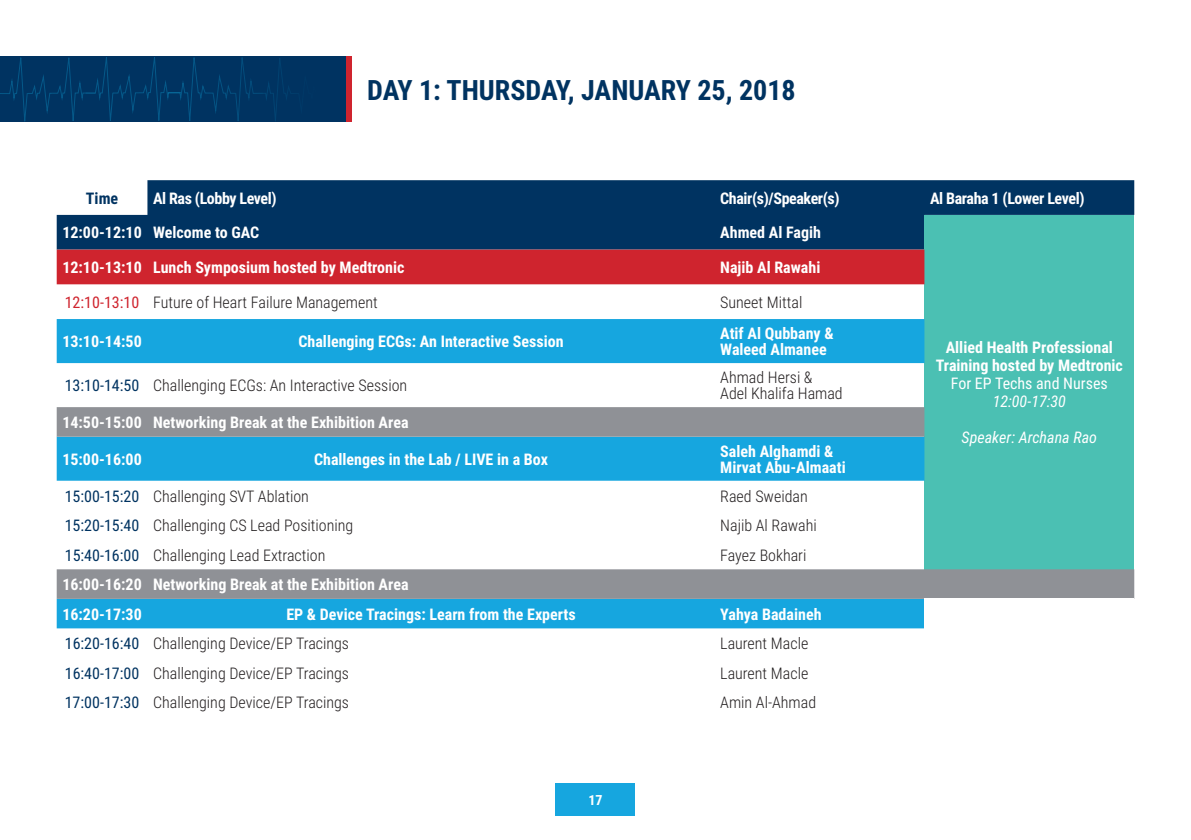
<style>
.page{position:relative;width:1191px;height:840px;background:#fff}
.page>*{position:absolute;margin:0;border:0;box-sizing:border-box;transform-origin:0 0}
.t1{font:700 28px "Roboto Condensed";color:#003361}
.t2{font:700 16px/18px "Roboto Condensed";color:#fff;text-align:center}
.t3{font:300 16px "Roboto Condensed";color:#231f20}
.t4{font:16px "Roboto Condensed";color:#003361}
.t5{font:700 16px "Roboto Condensed";letter-spacing:-.025em;color:#fff}
.t6{font:italic 16px "Roboto Condensed";color:#fff}
.t7{font:16px "Roboto Condensed";color:#fff}
.t8{font:16px "Roboto Condensed";color:#cf242e}
.t9{font:700 16px "Roboto Condensed";color:#003361}
.t10{font:700 14px "Roboto Condensed";color:#fff}
</style>
<div class="page">
<div style="left:556px;top:782px;width:79px;height:33px;background:#16a6df"></div>
<div style="left:345px;top:57px;width:6px;height:65px;background:#cf242e"></div>
<svg style="left:0;top:56px;width:349px;height:66px;background:#023563"></svg>
<div style="left:57px;top:180px;width:1077px;height:69px;background:#003361"></div>
<div style="left:924px;top:215px;width:210px;height:354px;background:#4bc0b3"></div>
<div style="left:57px;top:249px;width:867px;height:35px;background:#cf242e"></div>
<svg style="left:57px;top:319px;width:867px;height:309px;fill:#16a6df"></svg>
<svg style="left:57px;top:407px;width:1077px;height:191px"></svg>
<p class="t1" style="left:367px;top:70px;width:430px">DAY 1: THURSDAY, JANUARY 25, 2018</p>
<p class="t9" style="left:86px;top:186px;width:34px">Time</p>
<p class="t5" style="left:153px;top:186px;width:125px">Al Ras (Lobby Level)</p>
<p class="t5" style="left:720px;top:186px;width:121px">Chair(s)/Speaker(s)</p>
<p class="t5" style="left:930px;top:186px;width:156px">Al Baraha 1 (Lower Level)</p>
<p class="t2" style="left:62px;top:223px;width:81px">12:00-12:10</p>
<p class="t2" style="left:153px;top:223px;width:108px">Welcome to GAC</p>
<p class="t2" style="left:720px;top:223px;width:102px">Ahmed Al Fagih</p>
<p class="t2" style="left:62px;top:257px;width:81px">12:10-13:10</p>
<p class="t2" style="left:153px;top:257px;width:253px">Lunch Symposium hosted by Medtronic</p>
<p class="t2" style="left:720px;top:257px;width:102px">Najib Al Rawahi</p>
<p class="t8" style="left:65px;top:290px;width:76px">12:10-13:10</p>
<p class="t3" style="left:153px;top:290px;width:226px">Future of Heart Failure Management</p>
<p class="t3" style="left:720px;top:290px;width:84px">Suneet Mittal</p>
<p class="t2" style="left:62px;top:331px;width:81px">13:10-14:50</p>
<p class="t2" style="left:298px;top:331px;width:267px">Challenging ECGs: An Interactive Session</p>
<p class="t2" style="left:720px;top:323px;width:115px">Atif Al Qubbany &amp;</p>
<p class="t2" style="left:720px;top:339px;width:108px">Waleed Almanee</p>
<p class="t4" style="left:65px;top:374px;width:76px">13:10-14:50</p>
<p class="t3" style="left:153px;top:374px;width:256px">Challenging ECGs: An Interactive Session</p>
<p class="t2" style="left:62px;top:412px;width:81px">14:50-15:00</p>
<p class="t2" style="left:153px;top:412px;width:257px">Networking Break at the Exhibition Area</p>
<p class="t2" style="left:62px;top:449px;width:81px">15:00-16:00</p>
<p class="t2" style="left:314px;top:449px;width:235px">Challenges in the Lab / LIVE in a Box</p>
<p class="t3" style="left:720px;top:366px;width:94px">Ahmad Hersi &amp;</p>
<p class="t3" style="left:720px;top:382px;width:124px">Adel Khalifa Hamad</p>
<p class="t2" style="left:720px;top:441px;width:115px">Saleh Alghamdi &amp;</p>
<p class="t2" style="left:720px;top:457px;width:127px">Mirvat Abu-Almaati</p>
<p class="t4" style="left:65px;top:484px;width:76px">15:00-15:20</p>
<p class="t3" style="left:153px;top:484px;width:157px">Challenging SVT Ablation</p>
<p class="t3" style="left:720px;top:484px;width:89px">Raed Sweidan</p>
<p class="t4" style="left:65px;top:514px;width:76px">15:20-15:40</p>
<p class="t3" style="left:153px;top:514px;width:202px">Challenging CS Lead Positioning</p>
<p class="t3" style="left:720px;top:514px;width:98px">Najib Al Rawahi</p>
<p class="t4" style="left:65px;top:543px;width:76px">15:40-16:00</p>
<p class="t3" style="left:153px;top:543px;width:174px">Challenging Lead Extraction</p>
<p class="t3" style="left:720px;top:543px;width:88px">Fayez Bokhari</p>
<p class="t2" style="left:62px;top:574px;width:81px">16:00-16:20</p>
<p class="t2" style="left:153px;top:574px;width:257px">Networking Break at the Exhibition Area</p>
<p class="t2" style="left:62px;top:604px;width:81px">16:20-17:30</p>
<p class="t2" style="left:286px;top:604px;width:291px">EP &amp; Device Tracings: Learn from the Experts</p>
<p class="t2" style="left:720px;top:604px;width:103px">Yahya Badaineh</p>
<p class="t4" style="left:65px;top:632px;width:76px">16:20-16:40</p>
<p class="t3" style="left:153px;top:632px;width:197px">Challenging Device/EP Tracings</p>
<p class="t3" style="left:720px;top:632px;width:90px">Laurent Macle</p>
<p class="t4" style="left:65px;top:661px;width:76px">16:40-17:00</p>
<p class="t3" style="left:153px;top:661px;width:197px">Challenging Device/EP Tracings</p>
<p class="t3" style="left:720px;top:661px;width:90px">Laurent Macle</p>
<p class="t4" style="left:65px;top:691px;width:76px">17:00-17:30</p>
<p class="t3" style="left:153px;top:691px;width:197px">Challenging Device/EP Tracings</p>
<p class="t3" style="left:720px;top:691px;width:97px">Amin Al-Ahmad</p>
<p class="t10" style="left:588px;top:789px;width:16px">17</p>
<p class="t2" style="left:935px;top:337px;width:189px">Allied Health Professional<br>Training hosted by Medtronic</p>
<p class="t7" style="left:950px;top:372px;width:158px">For EP Techs and Nurses</p>
<p class="t6" style="left:992px;top:390px;width:75px">12:00-17:30</p>
<p class="t6" style="left:961px;top:426px;width:137px">Speaker: Archana Rao</p>
</div>
